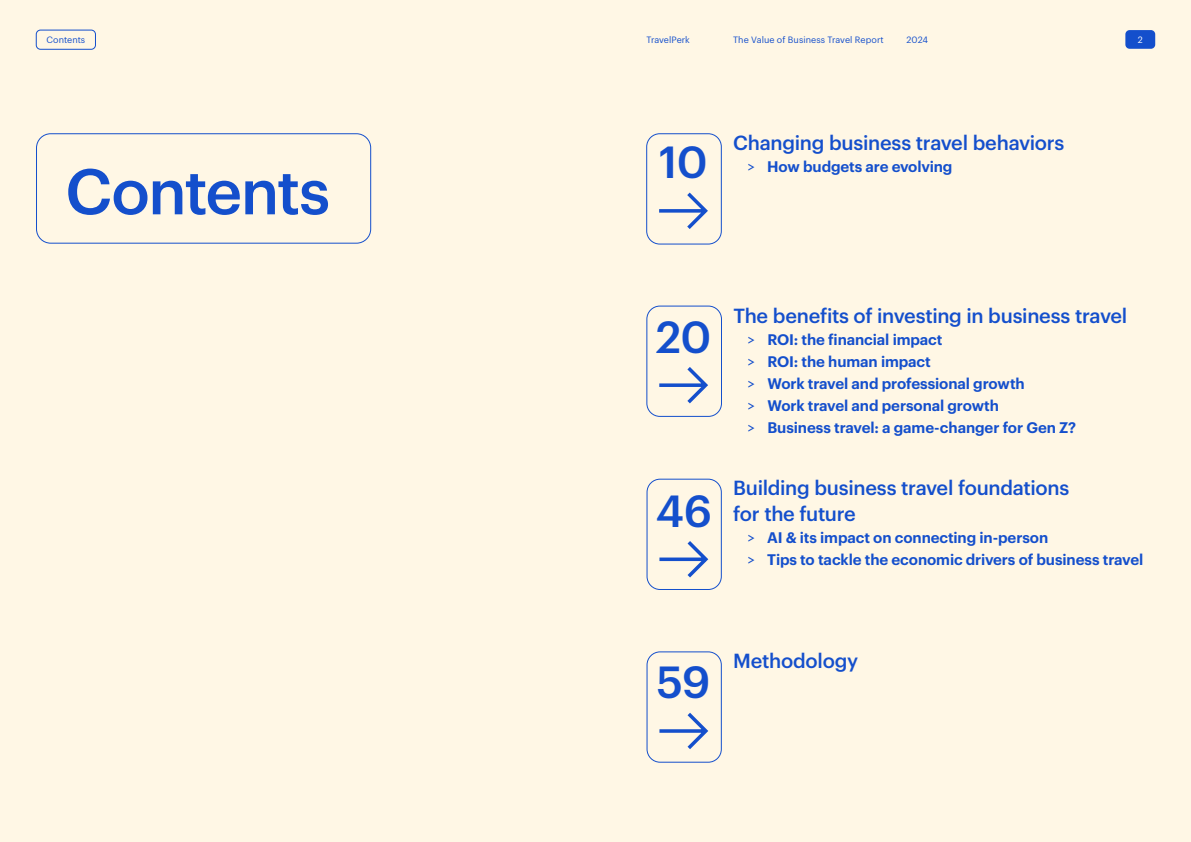
<style>
.page{position:relative;width:1191px;height:842px;background:#fff7e5}
.page>*{position:absolute;margin:0;border:0;box-sizing:border-box;transform-origin:0 0}
.t1{font:500 63px "Graphik";letter-spacing:-.025em;color:#144fcc}
.t2{font:500 44px "Graphik";letter-spacing:-.015em;color:#144fcc}
.t3{font:500 20px/26px "Graphik";letter-spacing:-.015em;color:#144fcc}
.t4{font:600 15px/22px "Graphik";letter-spacing:-.01em;color:#144fcc}
.t5{font:9px "Graphik";letter-spacing:.005em;color:#144fcc}
.t6{font:9px "Graphik";color:#fff}
.s1{font-weight:400}
</style>
<div class="page">
<div style="left:36px;top:133px;width:335px;height:111px;border:1px solid #144fcc;border-radius:14px"></div>
<svg style="left:659px;top:192px;width:49px;height:37px"></svg>
<div style="left:646px;top:133px;width:76px;height:112px;border:1px solid #144fcc;border-radius:13px"></div>
<svg style="left:659px;top:367px;width:49px;height:37px"></svg>
<div style="left:646px;top:306px;width:76px;height:111px;border:1px solid #144fcc;border-radius:13px"></div>
<svg style="left:659px;top:541px;width:50px;height:37px"></svg>
<div style="left:646px;top:479px;width:76px;height:111px;border:1px solid #144fcc;border-radius:13px"></div>
<svg style="left:659px;top:712px;width:50px;height:37px"></svg>
<div style="left:646px;top:651px;width:76px;height:112px;border:1px solid #144fcc;border-radius:13px"></div>
<div style="left:1125px;top:30px;width:30px;height:19px;background:#144fcc;border-radius:4px"></div>
<div style="left:36px;top:30px;width:60px;height:20px;border:1px solid #144fcc;border-radius:4px"></div>
<p class="t5" style="left:46px;top:33px;width:40px">Contents</p>
<p class="t5" style="left:646px;top:33px;width:45px">TravelPerk</p>
<p class="t5" style="left:733px;top:33px;width:152px">The Value of Business Travel Report</p>
<p class="t5" style="left:906px;top:33px;width:23px">2024</p>
<p class="t6" style="left:1137px;top:33px;width:6px">2</p>
<h1 class="t1" style="left:65px;top:144px;width:266px">Contents</h1>
<h2 class="t2" style="left:659px;top:129px;width:50px">10</h2>
<h3 class="t3" style="left:733px;top:128px;width:333px">Changing business travel behaviors</h3>
<p class="t4" style="left:747px;top:154px;width:206px"><span class="s1">&gt;</span> How budgets are evolving</p>
<h2 class="t2" style="left:656px;top:303px;width:57px">20</h2>
<h2 class="t2" style="left:656px;top:477px;width:58px">46</h2>
<h3 class="t3" style="left:733px;top:301px;width:395px">The benefits of investing in business travel</h3>
<p class="t4" style="left:747px;top:327px;width:330px"><span class="s1">&gt;</span> ROI: the financial impact<br><span class="s1">&gt;</span> ROI: the human impact<br><span class="s1">&gt;</span> Work travel and professional growth<br><span class="s1">&gt;</span> Work travel and personal growth<br><span class="s1">&gt;</span> Business travel: a game-changer for Gen Z?</p>
<h3 class="t3" style="left:733px;top:473px;width:338px">Building business travel foundations for the future</h3>
<p class="t4" style="left:747px;top:525px;width:397px"><span class="s1">&gt;</span> AI &amp; its impact on connecting in-person<br><span class="s1">&gt;</span> Tips to tackle the economic drivers of business travel</p>
<h2 class="t2" style="left:656px;top:649px;width:56px">59</h2>
<h3 class="t3" style="left:733px;top:646px;width:126px">Methodology</h3>
</div>
